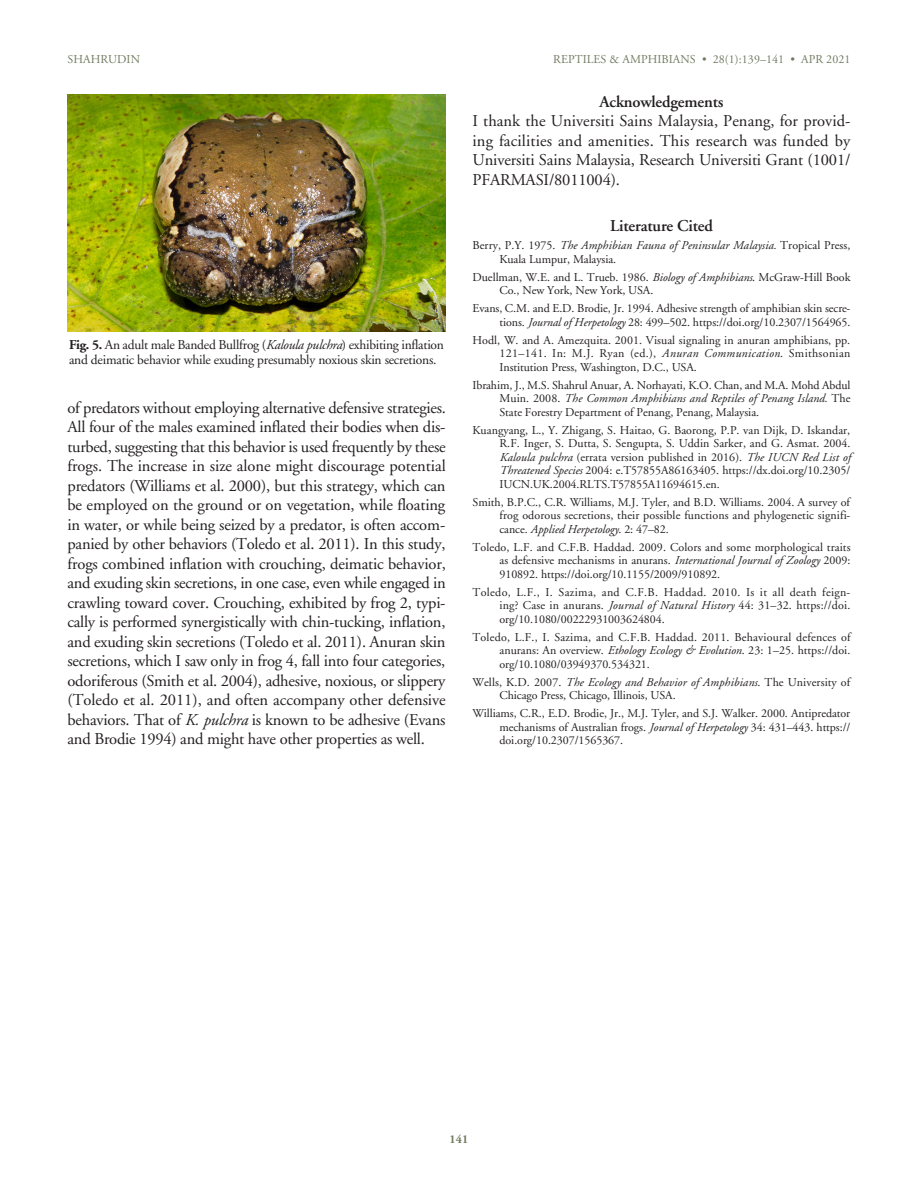
<style>
.page{position:relative;width:918px;height:1188px;background:#fff}
.page>*{position:absolute;margin:0;border:0;box-sizing:border-box;transform-origin:0 0}
.TEXT{font:16.5px/19.5px "Adobe Garamond";letter-spacing:-.01em;color:#231f20;text-align:justify}
.SUBhead{font:600 16.5px "Adobe Garamond";letter-spacing:-.01em;color:#231f20}
.Figure_Caption{font:13.5px/15px "Adobe Garamond";letter-spacing:-.015em;color:#231f20}
.Lit_Cited{font:12px/13.5px "Adobe Garamond";letter-spacing:-.005em;color:#231f20;text-align:justify}
.t1{font:12px "Adobe Garamond";letter-spacing:.005em;color:#717a60}
.t2{font:700 12px "Adobe Garamond";color:#717a60}
.s1{font-weight:700}
.s2{font-style:italic}
</style>
<div class="page">
<img style="left:68px;top:94px;width:378px;height:237px">
<p class="t1" style="left:68px;top:53px;width:74px">SHAHRUDIN</p>
<p class="t1" style="left:553px;top:53px;width:299px">REPTILES &amp; AMPHIBIANS • 28(1):139–141 • APR 2021</p>
<p class="Figure_Caption" style="left:69px;top:338px;width:377px"><span class="s1">Fig. 5.</span> An adult male Banded Bullfrog (<span class="s2">Kaloula pulchra</span>) exhibiting inflation and deimatic behavior while exuding presumably noxious skin secretions.</p>
<p class="TEXT" style="left:68px;top:398px;width:380px">of predators without employing alternative defensive strategies.<br>All four of the males examined inflated their bodies when dis&shy;turbed, suggesting that this behavior is used frequently by these frogs. The increase in size alone might discourage potential predators (Williams et al. 2000), but this strategy, which can be employed on the ground or on vegetation, while floating in water, or while being seized by a predator, is often accom&shy;panied by other behaviors (Toledo et al. 2011). In this study, frogs combined inflation with crouching, deimatic behavior, and exuding skin secretions, in one case, even while engaged in crawling toward cover. Crouching, exhibited by frog 2, typi&shy;cally is performed synergistically with chin-tucking, inflation, and exuding skin secretions (Toledo et al. 2011). Anuran skin secretions, which I saw only in frog 4, fall into four categories, odoriferous (Smith et al. 2004), adhesive, noxious, or slippery (Toledo et al. 2011), and often accompany other defensive behaviors. That of <span class="s2">K. pulchra</span> is known to be adhesive (Evans and Brodie 1994) and might have other properties as well.</p>
<p class="SUBhead" style="left:599px;top:92px;width:126px">Acknowledgements</p>
<p class="TEXT" style="left:472px;top:112px;width:380px">I thank the Universiti Sains Malaysia, Penang, for provid&shy;ing facilities and amenities. This research was funded by Universiti Sains Malaysia, Research Universiti Grant (1001/ PFARMASI/8011004).</p>
<p class="SUBhead" style="left:610px;top:217px;width:104px">Literature Cited</p>
<p class="Lit_Cited" style="left:500px;top:239px;width:353px;text-indent:-27px">Berry, P.Y. 1975. <span class="s2">The Amphibian Fauna of Peninsular Malaysia.</span> Tropical Press,<br>Kuala Lumpur, Malaysia.</p>
<p class="Lit_Cited" style="left:499px;top:270px;width:353px;text-indent:-27px">Duellman, W.E. and L. Trueb. 1986. <span class="s2">Biology of Amphibians</span>. McGraw-Hill Book<br>Co., New York, New York, USA.</p>
<p class="Lit_Cited" style="left:472px;top:302px;width:380px;text-align:right">Evans, C.M. and E.D. Brodie, Jr. 1994. Adhesive strength of amphibian skin secre&shy;tions. <span class="s2">Journal of Herpetology</span> 28: 499–502. https://doi.org/10.2307/1564965.</p>
<p class="Lit_Cited" style="left:499px;top:333px;width:353px;text-indent:-27px">Hodl, W. and A. Amezquita. 2001. Visual signaling in anuran amphibians, pp.<br>121–141. In: M.J. Ryan (ed.), <span class="s2">Anuran Communication</span>. Smithsonian Institution Press, Washington, D.C., USA.</p>
<p class="Lit_Cited" style="left:499px;top:378px;width:353px;text-indent:-27px">Ibrahim, J., M.S. Shahrul Anuar, A. Norhayati, K.O. Chan, and M.A. Mohd Abdul Muin. 2008. <span class="s2">The Common Amphibians and Reptiles of Penang Island.</span> The State Forestry Department of Penang, Penang, Malaysia.</p>
<p class="Lit_Cited" style="left:499px;top:424px;width:353px;text-indent:-27px">Kuangyang, L., Y. Zhigang, S. Haitao, G. Baorong, P.P. van Dijk, D. Iskandar, R.F. Inger, S. Dutta, S. Sengupta, S. Uddin Sarker, and G. Asmat. 2004.<br><span class="s2">Kaloula pulchra</span> (errata version published in 2016). <span class="s2">The IUCN Red List of Threatened Species</span> 2004: e.T57855A86163405. https://dx.doi.org/10.2305/ IUCN.UK.2004.RLTS.T57855A11694615.en.</p>
<p class="Lit_Cited" style="left:499px;top:496px;width:353px;text-indent:-27px">Smith, B.P.C., C.R. Williams, M.J. Tyler, and B.D. Williams. 2004. A survey of frog odorous secretions, their possible functions and phylogenetic signifi&shy;cance. <span class="s2">Applied Herpetology</span>. 2: 47–82.</p>
<p class="Lit_Cited" style="left:499px;top:541px;width:353px;text-indent:-27px">Toledo, L.F. and C.F.B. Haddad. 2009. Colors and some morphological traits as defensive mechanisms in anurans. <span class="s2">International Journal of Zoology</span> 2009:<br>910892. https://doi.org/10.1155/2009/910892.</p>
<p class="Lit_Cited" style="left:499px;top:586px;width:353px;text-indent:-27px">Toledo, L.F., I. Sazima, and C.F.B. Haddad. 2010. Is it all death feign&shy;ing? Case in anurans. <span class="s2">Journal of Natural History</span> 44: 31–32. https://doi. org/10.1080/00222931003624804.</p>
<p class="Lit_Cited" style="left:499px;top:631px;width:353px;text-indent:-27px">Toledo, L.F., I. Sazima, and C.F.B. Haddad. 2011. Behavioural defences of anurans: An overview. <span class="s2">Ethology Ecology &amp; Evolution</span>. 23: 1–25. https://doi. org/10.1080/03949370.534321.</p>
<p class="Lit_Cited" style="left:499px;top:676px;width:352px;text-indent:-27px">Wells, K.D. 2007. <span class="s2">The Ecology and Behavior of Amphibians</span>. The University of<br>Chicago Press, Chicago, Illinois, USA.</p>
<p class="Lit_Cited" style="left:499px;top:707px;width:353px;text-indent:-27px">Williams, C.R., E.D. Brodie, Jr., M.J. Tyler, and S.J. Walker. 2000. Antipredator mechanisms of Australian frogs. <span class="s2">Journal of Herpetology</span> 34: 431–443. https:// doi.org/10.2307/1565367.</p>
<p class="t2" style="left:450px;top:1132px;width:20px">141</p>
</div>
